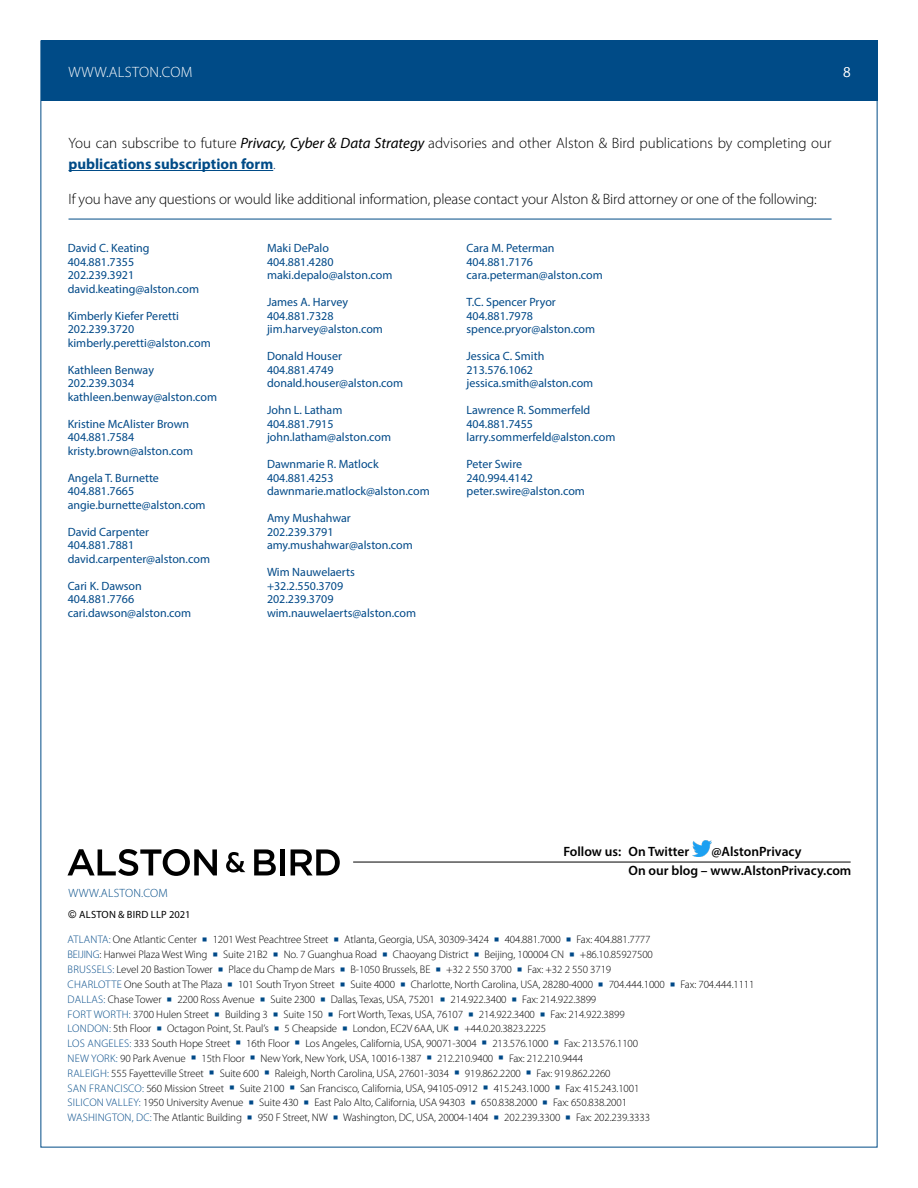
<style>
.page{position:relative;width:918px;height:1188px;background:#fff}
.page>*{position:absolute;margin:0;border:0;box-sizing:border-box;transform-origin:0 0}
.t1{font:300 15px/21px "Myriad Pro";letter-spacing:-.01em;color:#000}
.t2{font:300 15px "Myriad Pro";letter-spacing:.02em;color:#fff}
.t3{font:600 13.5px/18.9px "Myriad Pro";color:#000}
.t4{font:12px/13.5px "Myriad Pro";color:#004988}
.t5{font:300 12px "Myriad Pro";letter-spacing:.02em;color:#004b87}
.t6{font:300 10.95px/14.9px "Myriad Pro";letter-spacing:-.01em;color:#000}
.t7{font:10.5px "Myriad Pro";letter-spacing:.02em;color:#000}
.s1{font-weight:400;font-style:italic}
.s2{font-weight:700;color:#004b87}
.s3{color:#1f497d}
.s4{font-family:"Arial"}
.s5{color:#004988}
.s6{color:#004b87}
</style>
<div class="page">
<div style="left:42px;top:40px;width:836px;height:61px;background:#004b87"></div>
<hr style="left:69px;top:219px;width:763px;height:1px;background:#004b87">
<hr style="left:69px;top:170px;width:204px;height:1px;background:#004b87">
<hr style="left:353px;top:862px;width:498px;height:1px;background:#000">
<svg style="left:67px;top:849px;width:150px;height:27px"></svg>
<svg style="left:226px;top:852px;width:19px;height:21px"></svg>
<svg style="left:254px;top:849px;width:22px;height:26px"></svg>
<div style="left:280px;top:849px;width:5px;height:26px;background:#000"></div>
<svg style="left:291px;top:849px;width:49px;height:26px"></svg>
<img style="left:692px;top:840px;width:19px;height:16px">
<h1 class="t2" style="left:68px;top:63px;width:126px">WWW.ALSTON.COM</h1>
<h1 class="t2" style="left:843px;top:63px;width:9px">8</h1>
<h1 class="t1" style="left:69px;top:133px;width:765px">You can subscribe to future <span class="s1">Privacy, Cyber &amp; Data Strategy</span> advisories and other Alston &amp; Bird publications by completing our <span class="s2">publications subscription form</span><span class="s3">.</span></h1>
<h1 class="t1" style="left:69px;top:188px;width:750px">If you have any questions or would like additional information, please contact your Alston &amp; Bird attorney or one of the following:</h1>
<p class="t4" style="left:68px;top:241px;width:133px">David C. Keating<br>404.881.7355<br>202.239.3921 david.keating@alston.com</p>
<p class="t4" style="left:68px;top:309px;width:145px">Kimberly Kiefer Peretti<br>202.239.3720 kimberly.peretti@alston.com</p>
<p class="t4" style="left:68px;top:363px;width:151px">Kathleen Benway<br>202.239.3034 kathleen.benway@alston.com</p>
<p class="t4" style="left:68px;top:417px;width:127px">Kristine McAlister Brown<br>404.881.7584 kristy.brown@alston.com</p>
<p class="t4" style="left:68px;top:471px;width:139px">Angela T. Burnette<br>404.881.7665 angie.burnette@alston.com</p>
<p class="t4" style="left:68px;top:525px;width:144px">David Carpenter<br>404.881.7881 david.carpenter@alston.com</p>
<p class="t4" style="left:68px;top:579px;width:125px">Cari K. Dawson<br>404.881.7766 cari.dawson@alston.com</p>
<p class="t4" style="left:267px;top:241px;width:127px">Maki DePalo<br>404.881.4280 maki.depalo@alston.com</p>
<p class="t4" style="left:267px;top:295px;width:117px">James A. Harvey<br>404.881.7328 jim.harvey@alston.com</p>
<p class="t4" style="left:267px;top:349px;width:138px">Donald Houser<br>404.881.4749 donald.houser@alston.com</p>
<p class="t4" style="left:267px;top:403px;width:126px">John L. Latham<br>404.881.7915 john.latham@alston.com</p>
<p class="t4" style="left:267px;top:457px;width:164px">Dawnmarie R. Matlock<br>404.881.4253 dawnmarie.matlock@alston.com</p>
<p class="t4" style="left:267px;top:511px;width:147px">Amy Mushahwar<br>202.239.3791 amy.mushahwar@alston.com</p>
<p class="t4" style="left:267px;top:565px;width:151px">Wim Nauwelaerts +32.2.550.3709<br>202.239.3709 wim.nauwelaerts@alston.com</p>
<p class="t4" style="left:467px;top:241px;width:138px">Cara M. Peterman<br>404.881.7176 cara.peterman@alston.com</p>
<p class="t4" style="left:467px;top:295px;width:130px">T.C. Spencer Pryor<br>404.881.7978 spence.pryor@alston.com</p>
<p class="t4" style="left:467px;top:349px;width:128px">Jessica C. Smith<br>213.576.1062 jessica.smith@alston.com</p>
<p class="t4" style="left:467px;top:403px;width:150px">Lawrence R. Sommerfeld<br>404.881.7455 larry.sommerfeld@alston.com</p>
<p class="t4" style="left:467px;top:457px;width:120px">Peter Swire<br>240.994.4142 peter.swire@alston.com</p>
<p class="t3" style="left:563px;top:842px;width:127px">Follow us: On Twitter</p>
<p class="t3" style="left:629px;top:842px;width:224px;text-indent:83px">@AlstonPrivacy<br>On our blog – www.AlstonPrivacy.com</p>
<p class="t5" style="left:69px;top:887px;width:101px">WWW.ALSTON.COM</p>
<p class="t7" style="left:69px;top:908px;width:124px"><span class="s4">©</span> ALSTON &amp; BIRD LLP 2021</p>
<p class="t6" style="left:68px;top:933px;width:689px"><span class="s5">ATLANTA:</span> One Atlantic Center <span class="s5">■</span> 1201 West Peachtree Street <span class="s5">■</span> Atlanta, Georgia, USA, 30309-3424 <span class="s5">■</span> 404.881.7000 <span class="s5">■</span> Fax: 404.881.7777<br><span class="s5">BEIJING</span>: Hanwei Plaza West Wing <span class="s5">■</span> Suite 21B2 <span class="s5">■</span> No. 7 Guanghua Road <span class="s5">■</span> Chaoyang District <span class="s5">■</span> Beijing, 100004 CN <span class="s5">■</span> +86.10.85927500<br><span class="s5">BRUSSELS:</span> Level 20 Bastion Tower <span class="s5">■</span> Place du Champ de Mars <span class="s5">■</span> B-1050 Brussels, BE <span class="s5">■</span> +32 2 550 3700 <span class="s5">■</span> Fax: +32 2 550 3719<br><span class="s5">CHARLOTTE</span> One South at The Plaza <span class="s5">■</span> 101 South Tryon Street <span class="s5">■</span> Suite 4000 <span class="s5">■</span> Charlotte, North Carolina, USA, 28280-4000 <span class="s5">■</span> 704.444.1000 <span class="s5">■</span> Fax: 704.444.1111<br><span class="s5">DALLAS:</span> Chase Tower <span class="s6">■</span> 2200 Ross Avenue <span class="s6">■</span> Suite 2300 <span class="s6">■</span> Dallas, Texas, USA, 75201 <span class="s6">■</span> 214.922.3400 <span class="s6">■</span> Fax: 214.922.3899<br><span class="s6">FORT WORTH:</span> 3700 Hulen Street <span class="s6">■</span> Building 3 <span class="s6">■</span> Suite 150 <span class="s6">■</span> Fort Worth, Texas, USA, 76107 <span class="s6">■</span> 214.922.3400 <span class="s6">■</span> Fax: 214.922.3899<br><span class="s5">LONDON:</span> 5th Floor <span class="s6">■</span> Octagon Point, St. Paul’s <span class="s6">■</span> 5 Cheapside <span class="s6">■</span> London, EC2V 6AA, UK <span class="s6">■</span> +44.0.20.3823.2225<br><span class="s5">LOS ANGELES:</span> 333 South Hope Street <span class="s5">■</span> 16th Floor <span class="s5">■</span> Los Angeles, California, USA, 90071-3004 <span class="s5">■</span> 213.576.1000 <span class="s5">■</span> Fax: 213.576.1100<br><span class="s5">NEW YORK:</span> 90 Park Avenue <span class="s5">■</span> 15th Floor <span class="s5">■</span> New York, New York, USA, 10016-1387 <span class="s5">■</span> 212.210.9400 <span class="s5">■</span> Fax: 212.210.9444<br><span class="s5">RALEIGH:</span> 555 Fayetteville Street <span class="s5">■</span> Suite 600 <span class="s5">■</span> Raleigh, North Carolina, USA, 27601-3034 <span class="s5">■</span> 919.862.2200 <span class="s5">■</span> Fax: 919.862.2260<br><span class="s6">SAN FRANCISCO:</span> 560 Mission Street <span class="s6">■</span> Suite 2100 <span class="s6">■</span> San Francisco, California, USA, 94105-0912 <span class="s6">■</span> 415.243.1000 <span class="s6">■</span> Fax: 415.243.1001<br><span class="s5">SILICON VALLEY:</span> 1950 University Avenue <span class="s5">■</span> Suite 430 <span class="s5">■</span> East Palo Alto, California, USA 94303 <span class="s5">■</span> 650.838.2000 <span class="s5">■</span> Fax: 650.838.2001<br><span class="s5">WASHINGTON, DC:</span> The Atlantic Building <span class="s5">■</span> 950 F Street, NW <span class="s5">■</span> Washington, DC, USA, 20004-1404 <span class="s5">■</span> 202.239.3300 <span class="s5">■</span> Fax: 202.239.3333</p>
</div>
